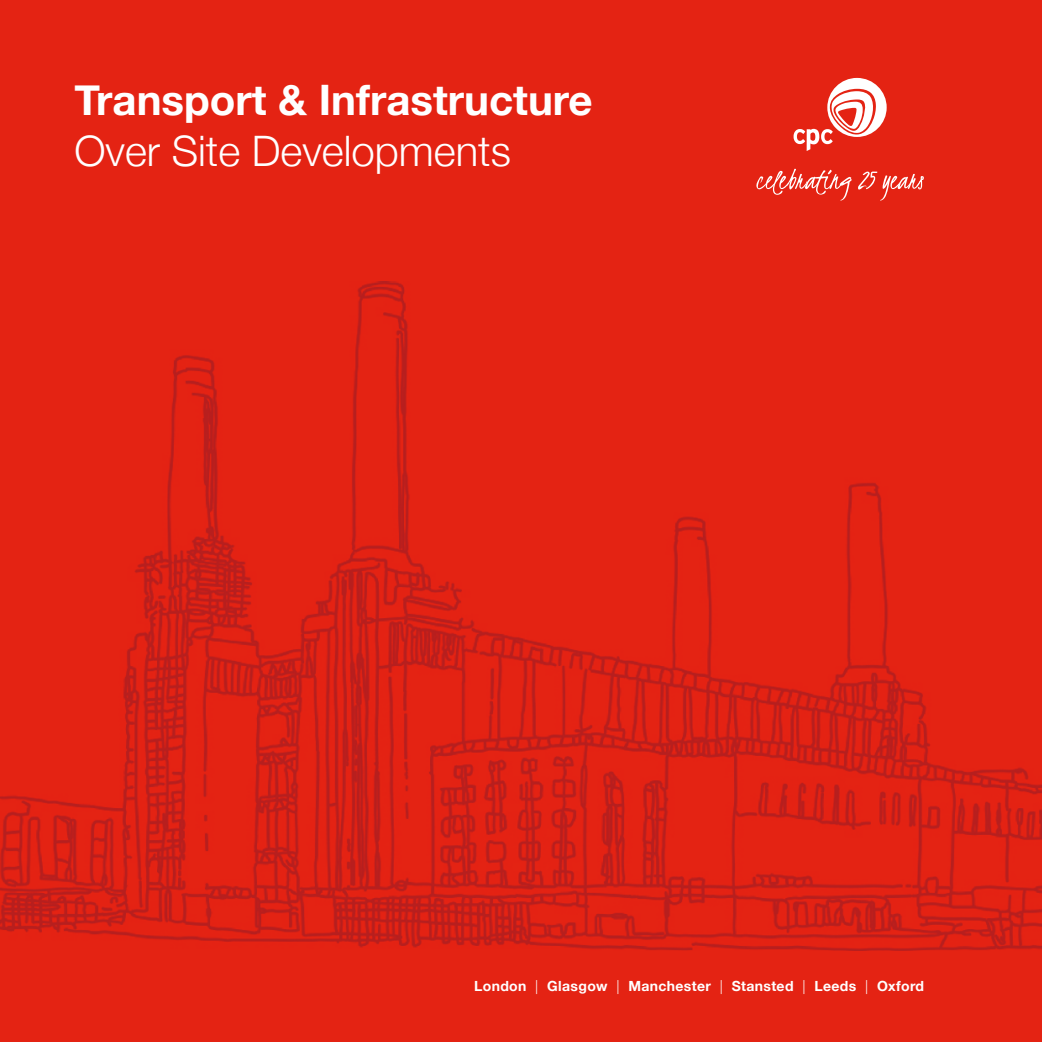
<style>
.page{position:relative;width:1042px;height:1042px;background:#e42313}
.page>*{position:absolute;margin:0;border:0;box-sizing:border-box;transform-origin:0 0}
.t1{font:700 42px "Helvetica Neue";color:#fff}
.t2{font:300 42px "Helvetica Neue";color:#fff}
.t3{font:700 14px "Helvetica Neue";letter-spacing:.025em;color:#fff}
.s1{font-weight:300}
</style>
<div class="page">
<img style="left:0;top:281px;width:1042px;height:669px">
<svg style="left:793px;top:78px;width:93px;height:73px"></svg>
<svg style="left:756px;top:169px;width:95px;height:31px"></svg>
<svg style="left:858px;top:172px;width:66px;height:28px"></svg>
<h1 class="t1" style="left:74px;top:67px;width:520px">Transport &amp; Infrastructure</h1>
<h1 class="t2" style="left:74px;top:117px;width:438px">Over Site Developments</h1>
<p class="t3" style="left:474px;top:975px;width:451px">London <span class="s1">|</span> Glasgow <span class="s1">|</span> Manchester <span class="s1">|</span> Stansted <span class="s1">|</span> Leeds <span class="s1">|</span> Oxford</p>
</div>
